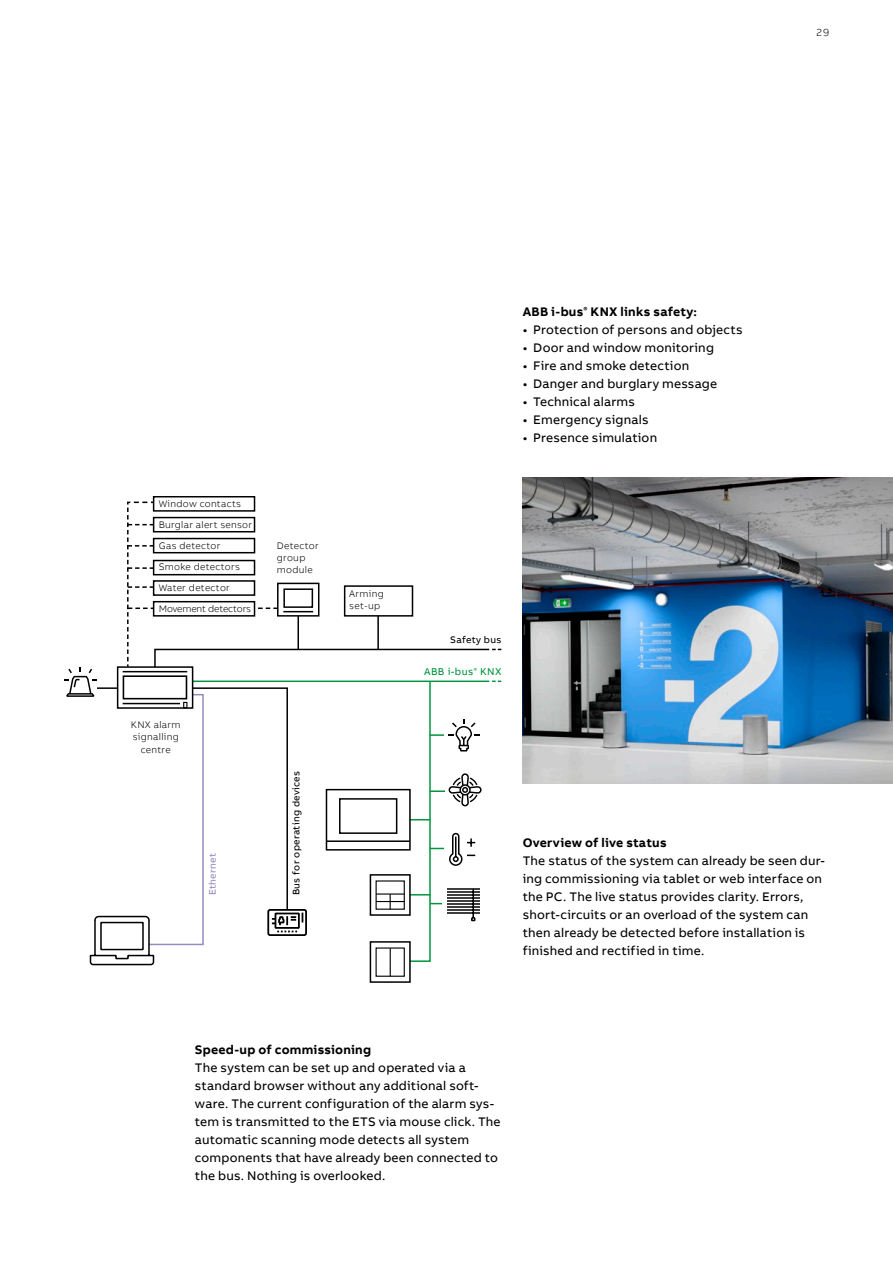
<style>
.page{position:relative;width:893px;height:1263px;background:#fff}
.page>*{position:absolute;margin:0;border:0;box-sizing:border-box;transform-origin:0 0}
.t1{font:12.75px/18px "AB Bvoice";letter-spacing:.015em;color:#000}
.t2{font:700 12.75px "AB Bvoice";letter-spacing:.02em;color:#000}
.t3{font:300 10.5px "AB Bvoice";color:#000}
.t4{font:10.2px "AB Bvoice";letter-spacing:.04em;color:#00953e}
.t5{font:300 9.75px/21px "AB Bvoice";letter-spacing:.03em;color:#000}
.t6{font:9.75px "AB Bvoice";letter-spacing:.03em;color:#000}
.t7{font:9.75px "AB Bvoice";letter-spacing:.03em;color:#978ac1}
</style>
<div class="page">
<img style="left:523px;top:478px;width:370px;height:306px">
<div style="left:370px;top:941px;width:41px;height:42px;border:2px solid #000"></div>
<div style="left:376px;top:947px;width:29px;height:30px;border:1px solid #000"></div>
<div style="left:153px;top:496px;width:102px;height:16px;border:2px solid #000"></div>
<svg style="left:64px;top:501px;width:437px;height:475px"></svg>
<p class="t3" style="left:817px;top:26px;width:14px">29</p>
<p class="t5" style="left:159px;top:493px;width:95px">Window contacts<br>Burglar alert sensor<br>Gas detector<br>Smoke detectors<br>Water detector<br>Movement detectors</p>
<p class="t5" style="left:277px;top:540px;width:43px;line-height:12px">Detector group module</p>
<p class="t5" style="left:349px;top:588px;width:36px;line-height:12px">Arming set-up</p>
<p class="t5" style="left:131px;top:718px;width:51px;line-height:12.5px;text-align:center">KNX alarm signalling centre</p>
<p class="t7" style="left:207px;top:895px;width:44px;rotate:-90deg">Ethernet</p>
<p class="t6" style="left:290px;top:895px;width:126px;rotate:-90deg">Bus for operating devices</p>
<p class="t2" style="left:523px;top:303px;width:176px">ABB i-bus<sup>®</sup> KNX links safety:</p>
<p class="t1" style="left:523px;top:321px;width:222px">• Protection of persons and objects</p>
<p class="t1" style="left:523px;top:339px;width:193px">• Door and window monitoring</p>
<p class="t1" style="left:523px;top:357px;width:168px">• Fire and smoke detection</p>
<p class="t1" style="left:523px;top:375px;width:196px">• Danger and burglary message</p>
<p class="t1" style="left:523px;top:393px;width:114px">• Technical alarms</p>
<p class="t1" style="left:523px;top:411px;width:127px">• Emergency signals</p>
<p class="t1" style="left:523px;top:429px;width:136px">• Presence simulation</p>
<p class="t6" style="left:450px;top:634px;width:53px">Safety bus</p>
<p class="t4" style="left:424px;top:666px;width:79px">ABB i-bus<sup>®</sup> KNX</p>
<p class="t2" style="left:523px;top:834px;width:146px">Overview of live status</p>
<p class="t1" style="left:523px;top:852px;width:304px">The status of the system can already be seen dur&shy;ing commissioning via tablet or web interface on the PC. The live status provides clarity. Errors, short-circuits or an overload of the system can then already be detected before installation is finished and rectified in time.</p>
<p class="t2" style="left:195px;top:1041px;width:178px">Speed-up of commissioning</p>
<p class="t1" style="left:195px;top:1059px;width:307px">The system can be set up and operated via a standard browser without any additional soft&shy;ware. The current configuration of the alarm sys&shy;tem is transmitted to the ETS via mouse click. The automatic scanning mode detects all system components that have already been connected to the bus. Nothing is overlooked.</p>
</div>
